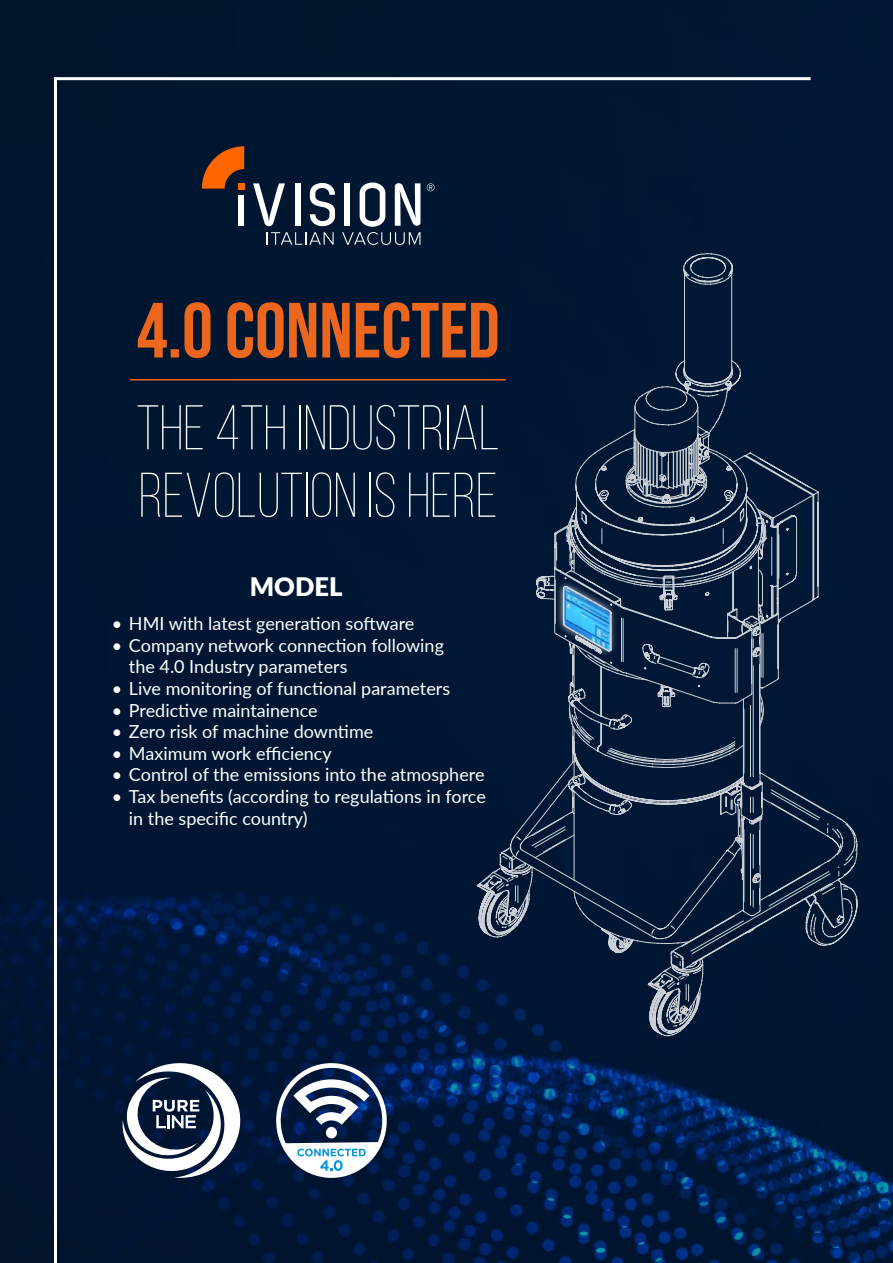
<style>
.page{position:relative;width:893px;height:1263px;background:#fff}
.page>*{position:absolute;margin:0;border:0;box-sizing:border-box;transform-origin:0 0}
.t1{font:300 63px/67.5px "Bebas Neue";color:#fff}
.t2{font:900 25.5px "Lato";color:#fff}
.t3{font:18px/21.6px "Lato";color:#fff}
</style>
<div class="page">
<img style="left:0;top:0;width:893px;height:1263px">
<svg style="left:138px;top:302px;width:359px;height:56px;background:#753e27"></svg>
<hr style="left:130px;top:379px;width:376px;height:1px;background:#f60">
<svg style="left:267px;top:232px;width:67px;height:13px"></svg>
<svg style="left:253px;top:183px;width:32px;height:43px"></svg>
<div style="left:295px;top:183px;width:5px;height:43px;background:#fff"></div>
<svg style="left:310px;top:183px;width:25px;height:43px"></svg>
<svg style="left:342px;top:182px;width:78px;height:63px"></svg>
<div style="left:239px;top:196px;width:5px;height:30px;background:#fff"></div>
<svg style="left:202px;top:146px;width:42px;height:43px;background:#a04811"></svg>
<svg style="left:427px;top:183px;width:8px;height:8px"></svg>
<hr style="left:54px;top:77px;width:3px;height:1186px;background:#fff">
<svg style="left:122px;top:1055px;width:126px;height:123px"></svg>
<svg style="left:276px;top:1063px;width:111px;height:115px"></svg>
<div style="left:326px;top:1127px;width:11px;height:11px;background:#fff;border-radius:50%"></div>
<div style="left:575px;top:253px;width:172px;height:133px;background:#001833"></div>
<div style="left:609px;top:253px;width:124px;height:133px;background:#001834"></div>
<svg style="left:477px;top:386px;width:380px;height:650px;background:#0f243f"></svg>
<svg style="left:500px;top:616px;width:344px;height:354px;background:#0e243e"></svg>
<svg style="left:510px;top:563px;width:234px;height:376px;background:#0d233f"></svg>
<svg style="left:571px;top:508px;width:190px;height:375px;background:#192e48"></svg>
<img style="left:553px;top:582px;width:67px;height:73px">
<hr style="left:54px;top:77px;width:757px;height:3px;background:#fff">
<h1 class="t1" style="left:136px;top:394px;width:365px">THE 4TH INDUSTRIAL<br>REVOLUTION IS HERE</h1>
<h2 class="t2" style="left:250px;top:567px;width:94px">MODEL</h2>
<p class="t3" style="left:112px;top:612px;width:304px">• HMI with latest generation software</p>
<p class="t3" style="left:129px;top:634px;width:317px;text-indent:-17px">• Company network connection following the 4.0 Industry parameters</p>
<p class="t3" style="left:112px;top:677px;width:340px">• Live monitoring of functional parameters</p>
<p class="t3" style="left:112px;top:698px;width:207px">• Predictive maintainence</p>
<p class="t3" style="left:112px;top:720px;width:263px">• Zero risk of machine downtime</p>
<p class="t3" style="left:112px;top:742px;width:221px">• Maximum work efficiency</p>
<p class="t3" style="left:112px;top:763px;width:374px">• Control of the emissions into the atmosphere</p>
<p class="t3" style="left:129px;top:785px;width:358px;text-indent:-17px">• Tax benefits (according to regulations in force in the specific country)</p>
</div>
